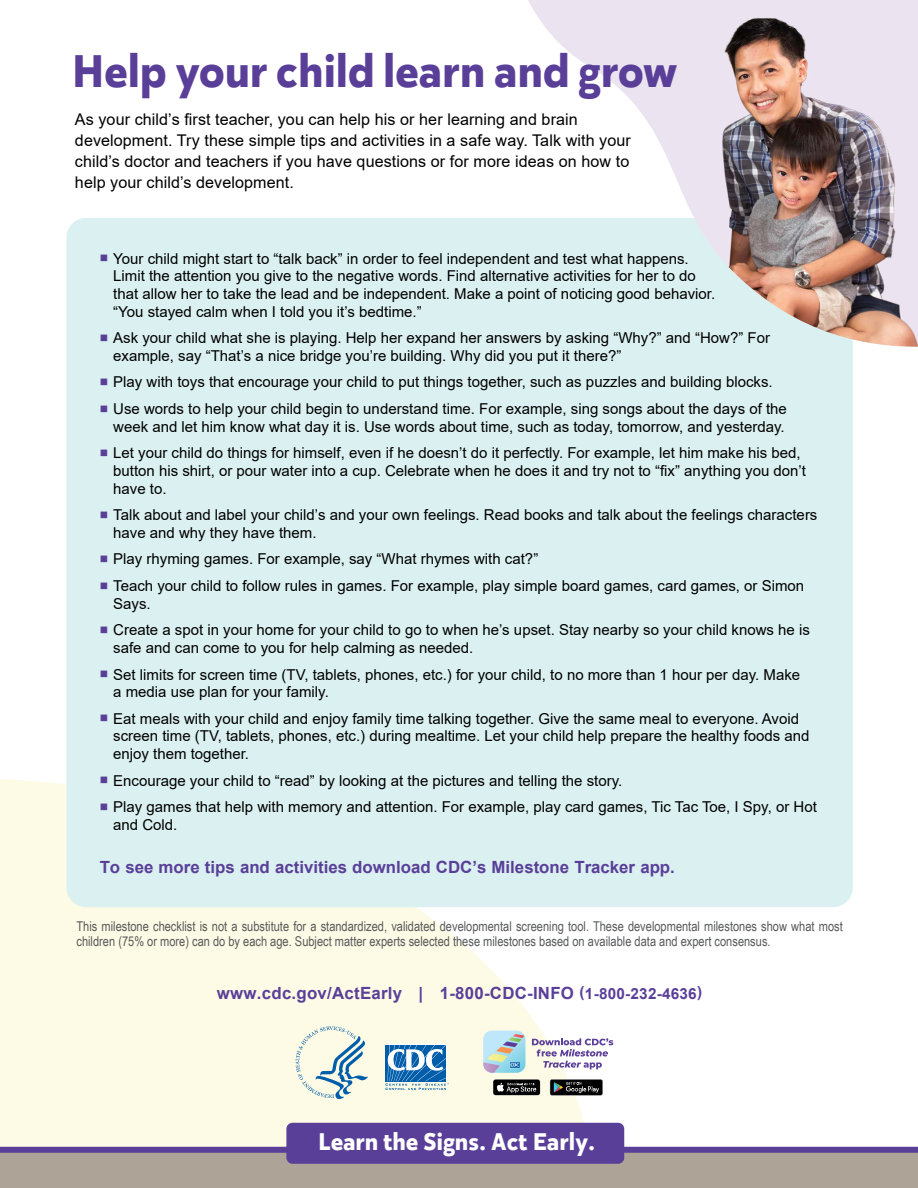
<style>
.page{position:relative;width:918px;height:1188px;background:#fff}
.page>*{position:absolute;margin:0;border:0;box-sizing:border-box;transform-origin:0 0}
.t1{font:700 45.75px "Karu";letter-spacing:.02em;color:#5a3f99}
.t2{font:700 24.15px "Karu";letter-spacing:.02em;color:#fff}
.t3{font:700 16.8px "Arial";color:#5a3f99}
.t4{font:16.2px/21px "Arial";letter-spacing:.005em;color:#000}
.t5{font:15px/17.7px "Arial";color:#000}
.t6{font:13.5px/15px "Arial Narrow";color:#58595b}
.s1{color:#5a3f99}
.s2{font-size:15.3px}
</style>
<div class="page">
<svg style="left:0;top:779px;width:595px;height:368px;background:#fcfbe7"></svg>
<div style="left:66px;top:218px;width:787px;height:689px;background:#dbf0f0;border-radius:20px"></div>
<img style="left:528px;top:0;width:390px;height:347px">
<div style="left:0;top:1151px;width:918px;height:37px;background:#ada497"></div>
<div style="left:0;top:1147px;width:918px;height:6px;background:#5a3f99"></div>
<div style="left:286px;top:1123px;width:338px;height:41px;background:#5a3f99;border-radius:6px"></div>
<svg style="left:296px;top:1026px;width:72px;height:73px;background:#d4e1db"></svg>
<div style="left:385px;top:1044px;width:61px;height:38px;background:#fff"></div>
<svg style="left:385px;top:1045px;width:64px;height:45px"></svg>
<svg style="left:493px;top:1079px;width:47px;height:16px"></svg>
<svg style="left:550px;top:1079px;width:53px;height:16px"></svg>
<svg style="left:483px;top:1031px;width:42px;height:42px;background:#afd0d9"></svg>
<svg style="left:532px;top:1038px;width:81px;height:31px"></svg>
<h1 class="t1" style="left:72px;top:39px;width:607px">Help your child learn and grow</h1>
<p class="t4" style="left:75px;top:108px;width:557px">As your child’s first teacher, you can help his or her learning and brain development. Try these simple tips and activities in a safe way. Talk with your child’s doctor and teachers if you have questions or for more ideas on how to help your child’s development.</p>
<p class="t5" style="left:113px;top:249px;width:604px;text-indent:-14px"><span class="s1">■</span> Your child might start to “talk back” in order to feel independent and test what happens.<br>Limit the attention you give to the negative words. Find alternative activities for her to do that allow her to take the lead and be independent. Make a point of noticing good behavior. “You stayed calm when I told you it’s bedtime.”</p>
<p class="t5" style="left:113px;top:329px;width:658px;text-indent:-14px"><span class="s1">■</span> Ask your child what she is playing. Help her expand her answers by asking “Why?” and “How?” For example, say “That’s a nice bridge you’re building. Why did you put it there?”</p>
<p class="t5" style="left:100px;top:373px;width:675px"><span class="s1">■</span> Play with toys that encourage your child to put things together, such as puzzles and building blocks.</p>
<p class="t5" style="left:100px;top:400px;width:689px;text-align:right"><span class="s1">■</span> Use words to help your child begin to understand time. For example, sing songs about the days of the week and let him know what day it is. Use words about time, such as today, tomorrow, and yesterday.</p>
<p class="t5" style="left:113px;top:444px;width:694px;text-indent:-14px"><span class="s1">■</span> Let your child do things for himself, even if he doesn’t do it perfectly. For example, let him make his bed, button his shirt, or pour water into a cup. Celebrate when he does it and try not to “fix” anything you don’t have to.</p>
<p class="t5" style="left:113px;top:506px;width:706px;text-indent:-14px"><span class="s1">■</span> Talk about and label your child’s and your own feelings. Read books and talk about the feelings characters have and why they have them.</p>
<p class="t5" style="left:100px;top:550px;width:440px"><span class="s1">■</span> Play rhyming games. For example, say “What rhymes with cat?”</p>
<p class="t5" style="left:113px;top:577px;width:693px;text-indent:-14px"><span class="s1">■</span> Teach your child to follow rules in games. For example, play simple board games, card games, or Simon<br>Says.</p>
<p class="t5" style="left:113px;top:621px;width:698px;text-indent:-14px"><span class="s1">■</span> Create a spot in your home for your child to go to when he’s upset. Stay nearby so your child knows he is safe and can come to you for help calming as needed.</p>
<p class="t5" style="left:113px;top:665px;width:688px;text-indent:-14px"><span class="s1">■</span> Set limits for screen time (TV, tablets, phones, etc.) for your child, to no more than 1 hour per day. Make a media use plan for your family.</p>
<p class="t5" style="left:113px;top:710px;width:698px;text-indent:-14px"><span class="s1">■</span> Eat meals with your child and enjoy family time talking together. Give the same meal to everyone. Avoid screen time (TV, tablets, phones, etc.) during mealtime. Let your child help prepare the healthy foods and enjoy them together.</p>
<p class="t5" style="left:100px;top:771px;width:524px"><span class="s1">■</span> Encourage your child to “read” by looking at the pictures and telling the story.</p>
<p class="t5" style="left:113px;top:798px;width:705px;text-indent:-14px"><span class="s1">■</span> Play games that help with memory and attention. For example, play card games, Tic Tac Toe, I Spy, or Hot and Cold.</p>
<p class="t3" style="left:100px;top:855px;width:577px">To see more tips and activities download CDC’s Milestone Tracker app.</p>
<p class="t6" style="left:77px;top:919px;width:768px">This milestone checklist is not a substitute for a standardized, validated developmental screening tool. These developmental milestones show what most children (75% or more) can do by each age. Subject matter experts selected these milestones based on available data and expert consensus.</p>
<p class="t3" style="left:217px;top:981px;width:487px">www.cdc.gov/ActEarly | 1-800-CDC-INFO <span class="s2">(1-800-232-4636)</span></p>
<h2 class="t2" style="left:319px;top:1125px;width:278px">Learn the Signs. Act Early.</h2>
</div>
